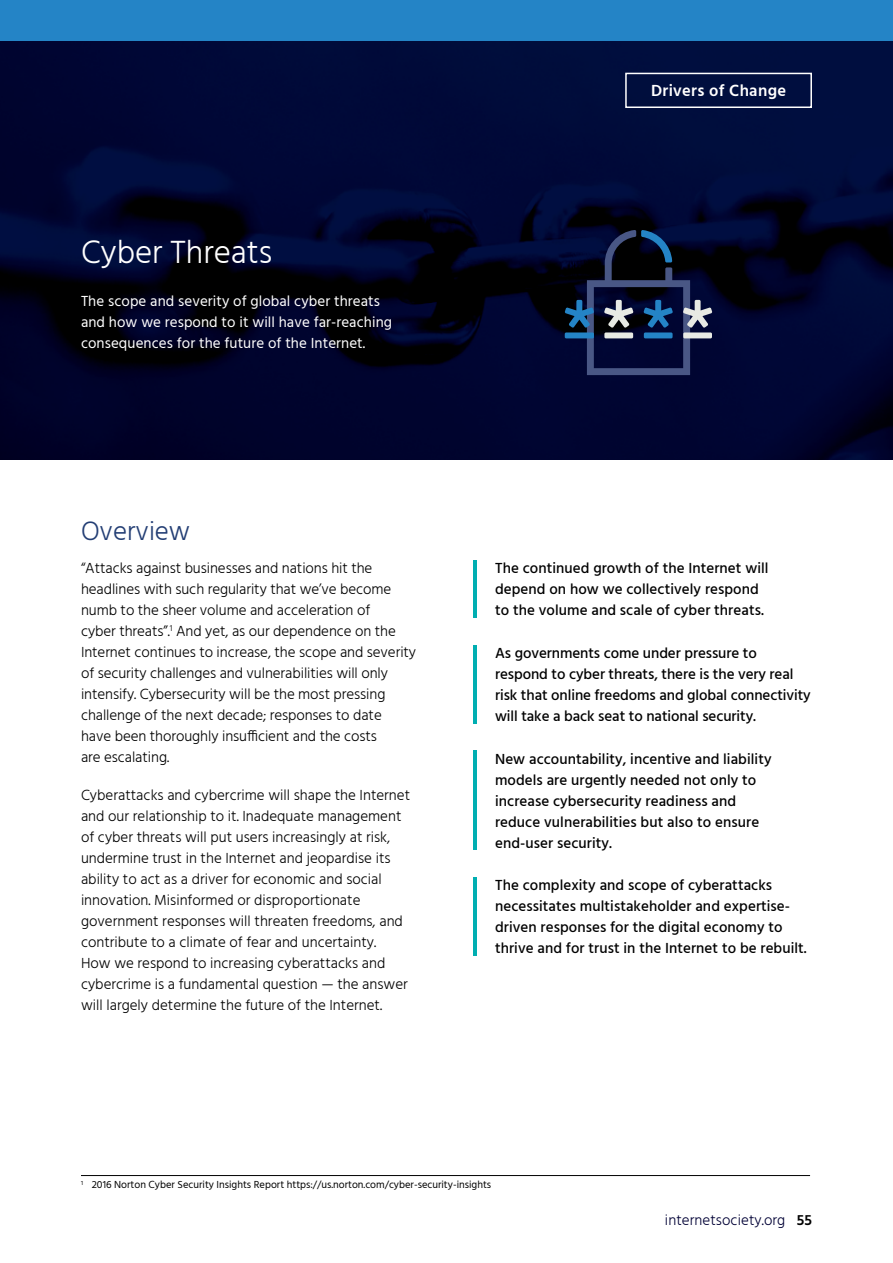
<style>
.page{position:relative;width:893px;height:1263px;background:#fff}
.page>*{position:absolute;margin:0;border:0;box-sizing:border-box;transform-origin:0 0}
.t1{font:300 33px "Hind";color:#fff}
.t2{font:300 27px "Hind";color:#233e74}
.t3{font:600 16.5px "Hind";letter-spacing:.02em;color:#fff}
.t4{font:300 15px/21px "Hind";color:#000}
.t5{font:500 15px/21px "Hind";letter-spacing:.005em;color:#000}
.t6{font:15px/21px "Hind";letter-spacing:.005em;color:#fff}
.t7{font:300 15px "Hind";letter-spacing:.005em;color:#000035}
.t8{font:10.5px "Hind";color:#000}
.s1{font-weight:600;color:#000}
</style>
<div class="page">
<img style="left:0;top:40px;width:893px;height:419px">
<div style="left:625px;top:73px;width:187px;height:35px;border:2px solid #fff"></div>
<div style="left:0;top:0;width:893px;height:40px;background:#2484c6"></div>
<svg style="left:565px;top:230px;width:147px;height:145px"></svg>
<hr style="left:81px;top:1175px;width:729px;height:1px;background:#000">
<hr style="left:473px;top:560px;width:4px;height:57px;background:#00aeb1">
<hr style="left:473px;top:645px;width:4px;height:78px;background:#00aeb1">
<hr style="left:473px;top:751px;width:4px;height:99px;background:#00aeb1">
<hr style="left:473px;top:877px;width:4px;height:78px;background:#00aeb1">
<h1 class="t1" style="left:81px;top:231px;width:193px">Cyber Threats</h1>
<p class="t6" style="left:81px;top:291px;width:313px">The scope and severity of global cyber threats and how we respond to it will have far-reaching consequences for the future of the Internet.</p>
<h2 class="t2" style="left:81px;top:513px;width:111px">Overview</h2>
<p class="t4" style="left:81px;top:559px;width:337px">“Attacks against businesses and nations hit the headlines with such regularity that we’ve become numb to the sheer volume and acceleration of<br>cyber threats”.<sup>1</sup> And yet, as our dependence on the Internet continues to increase, the scope and severity of security challenges and vulnerabilities will only intensify. Cybersecurity will be the most pressing challenge of the next decade; responses to date<br>have been thoroughly insufficient and the costs<br>are escalating.</p>
<p class="t4" style="left:81px;top:785px;width:331px">Cyberattacks and cybercrime will shape the Internet and our relationship to it. Inadequate management of cyber threats will put users increasingly at risk, undermine trust in the Internet and jeopardise its ability to act as a driver for economic and social innovation. Misinformed or disproportionate government responses will threaten freedoms, and contribute to a climate of fear and uncertainty.<br>How we respond to increasing cyberattacks and cybercrime is a fundamental question — the answer will largely determine the future of the Internet.</p>
<p class="t3" style="left:651px;top:79px;width:137px">Drivers of Change</p>
<p class="t5" style="left:495px;top:559px;width:275px">The continued growth of the Internet will depend on how we collectively respond to the volume and scale of cyber threats.</p>
<p class="t5" style="left:495px;top:643px;width:317px">As governments come under pressure to respond to cyber threats, there is the very real risk that online freedoms and global connectivity will take a back seat to national security.</p>
<p class="t5" style="left:495px;top:749px;width:278px">New accountability, incentive and liability models are urgently needed not only to increase cybersecurity readiness and reduce vulnerabilities but also to ensure end-user security.</p>
<p class="t5" style="left:495px;top:875px;width:313px">The complexity and scope of cyberattacks necessitates multistakeholder and expertise&shy;driven responses for the digital economy to thrive and for trust in the Internet to be rebuilt.</p>
<p class="t8" style="left:81px;top:1177px;width:412px"><sup>1</sup> 2016 Norton Cyber Security Insights Report https://us.norton.com/cyber-security-insights</p>
<p class="t7" style="left:665px;top:1210px;width:149px">internetsociety.org <span class="s1">55</span></p>
</div>
